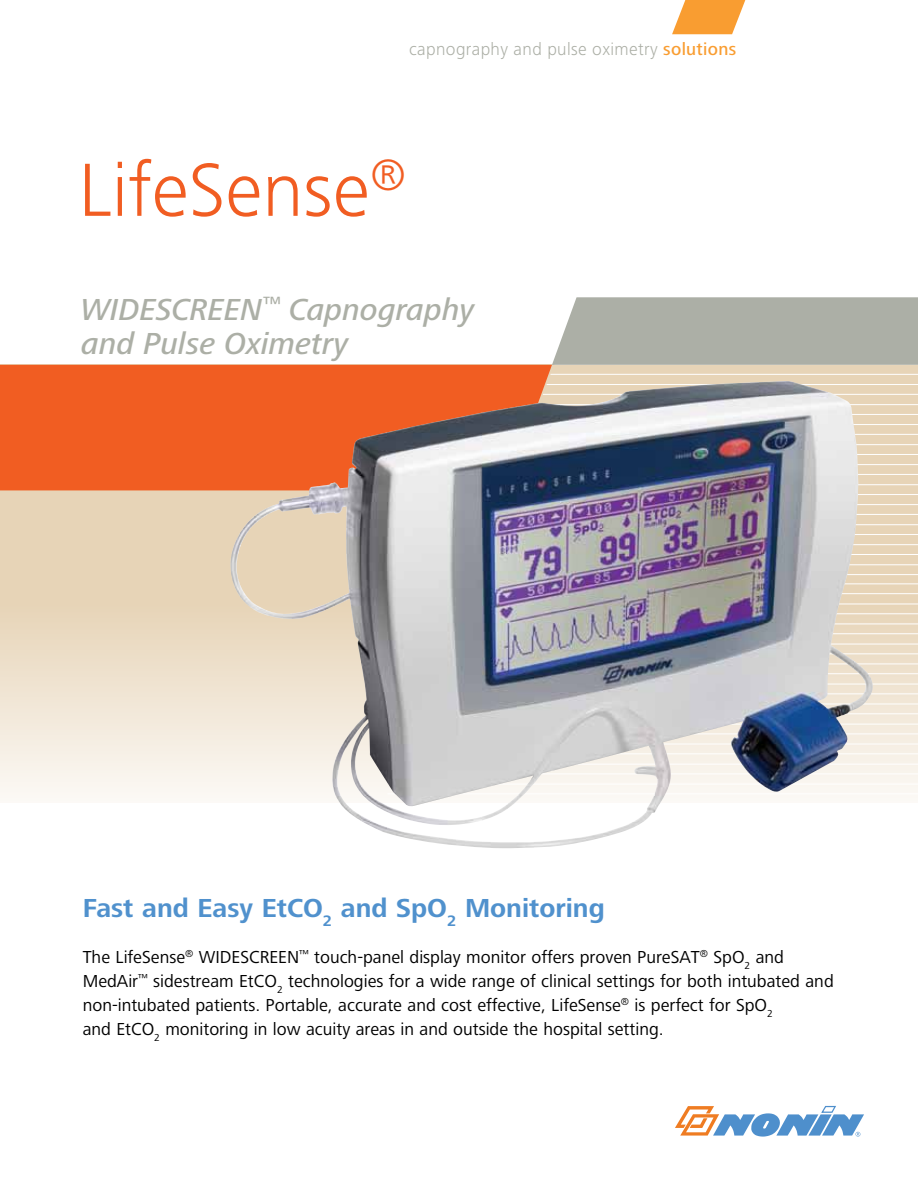
<style>
.page{position:relative;width:918px;height:1188px;background:#fff}
.page>*{position:absolute;margin:0;border:0;box-sizing:border-box;transform-origin:0 0}
.t1{font:300 78px "Frutiger Next LT";color:#f15d22}
.t2{font:italic 500 31.5px/34.5px "Frutiger Next LT";color:#acafa6}
.t3{font:700 27px "Frutiger Next LT";color:#5091cd}
.t4{font:18px/24px "Frutiger Next LT";color:#000}
.t5{font:300 18px "Frutiger Next LT";letter-spacing:.02em;color:#acafa6}
.s1{font-weight:500;color:#f99d31}
</style>
<div class="page">
<svg style="left:0;top:365px;width:918px;height:433px;background:#ecdec8"></svg>
<hr style="left:387px;top:794px;width:531px;height:1px;background:#fff">
<hr style="left:391px;top:784px;width:527px;height:1px;background:#fff">
<hr style="left:395px;top:774px;width:523px;height:1px;background:#fff">
<hr style="left:399px;top:764px;width:519px;height:1px;background:#fff">
<hr style="left:403px;top:753px;width:515px;height:1px;background:#fff">
<hr style="left:407px;top:744px;width:511px;height:1px;background:#fff">
<hr style="left:411px;top:734px;width:507px;height:1px;background:#fff">
<hr style="left:415px;top:724px;width:503px;height:1px;background:#fff">
<hr style="left:419px;top:713px;width:499px;height:1px;background:#fff">
<hr style="left:423px;top:704px;width:495px;height:1px;background:#fff">
<hr style="left:427px;top:693px;width:491px;height:1px;background:#fff">
<hr style="left:430px;top:684px;width:488px;height:1px;background:#fff">
<hr style="left:434px;top:673px;width:484px;height:1px;background:#fff">
<hr style="left:438px;top:664px;width:480px;height:1px;background:#fff">
<hr style="left:442px;top:653px;width:476px;height:1px;background:#fff">
<hr style="left:446px;top:644px;width:472px;height:1px;background:#fff">
<hr style="left:450px;top:633px;width:468px;height:1px;background:#fff">
<hr style="left:454px;top:624px;width:464px;height:1px;background:#fff">
<hr style="left:458px;top:613px;width:460px;height:1px;background:#fff">
<hr style="left:461px;top:604px;width:457px;height:1px;background:#fff">
<hr style="left:465px;top:593px;width:453px;height:1px;background:#fff">
<hr style="left:469px;top:583px;width:449px;height:1px;background:#fff">
<hr style="left:473px;top:574px;width:445px;height:1px;background:#fff">
<hr style="left:477px;top:564px;width:441px;height:1px;background:#fff">
<hr style="left:480px;top:554px;width:438px;height:1px;background:#fff">
<hr style="left:484px;top:544px;width:434px;height:1px;background:#fff">
<hr style="left:489px;top:534px;width:429px;height:1px;background:#fff">
<hr style="left:492px;top:524px;width:426px;height:1px;background:#fff">
<hr style="left:496px;top:514px;width:422px;height:1px;background:#fff">
<hr style="left:500px;top:504px;width:418px;height:1px;background:#fff">
<hr style="left:504px;top:494px;width:414px;height:1px;background:#fff">
<hr style="left:508px;top:484px;width:410px;height:1px;background:#fff">
<hr style="left:512px;top:474px;width:406px;height:1px;background:#fff">
<hr style="left:516px;top:464px;width:402px;height:1px;background:#fff">
<hr style="left:519px;top:454px;width:399px;height:1px;background:#fff">
<hr style="left:523px;top:444px;width:395px;height:1px;background:#fff">
<hr style="left:527px;top:434px;width:391px;height:1px;background:#fff">
<hr style="left:531px;top:424px;width:387px;height:1px;background:#fff">
<hr style="left:535px;top:414px;width:383px;height:1px;background:#fff">
<hr style="left:539px;top:404px;width:379px;height:1px;background:#fff">
<hr style="left:543px;top:394px;width:375px;height:1px;background:#fff">
<hr style="left:547px;top:384px;width:371px;height:1px;background:#fff">
<hr style="left:550px;top:374px;width:368px;height:1px;background:#fff">
<div style="left:552px;top:297px;width:366px;height:68px;background:#acafa6"></div>
<svg style="left:672px;top:0;width:73px;height:34px"></svg>
<div style="left:0;top:365px;width:552px;height:125px;background:#f15d22"></div>
<svg style="left:675px;top:1106px;width:189px;height:31px"></svg>
<img style="left:230px;top:381px;width:645px;height:467px">
<p class="t5" style="left:409px;top:39px;width:329px">capnography and pulse oximetry <span class="s1">solutions</span></p>
<h1 class="t1" style="left:78px;top:147px;width:329px">LifeSense<sup>®</sup></h1>
<h2 class="t2" style="left:81px;top:292px;width:395px">WIDESCREEN<sup>™</sup> Capnography and Pulse Oximetry</h2>
<h3 class="t3" style="left:83px;top:893px;width:524px">Fast and Easy EtCO<sub>2</sub> and SpO<sub>2</sub> Monitoring</h3>
<p class="t4" style="left:83px;top:945px;width:753px">The LifeSense<sup>®</sup> WIDESCREEN<sup>™</sup> touch-panel display monitor offers proven PureSAT<sup>®</sup> SpO<sub>2</sub> and MedAir<sup>™</sup> sidestream EtCO<sub>2</sub> technologies for a wide range of clinical settings for both intubated and non-intubated patients. Portable, accurate and cost effective, LifeSense<sup>®</sup> is perfect for SpO<sub>2<br></sub>and EtCO<sub>2</sub> monitoring in low acuity areas in and outside the hospital setting.</p>
</div>
